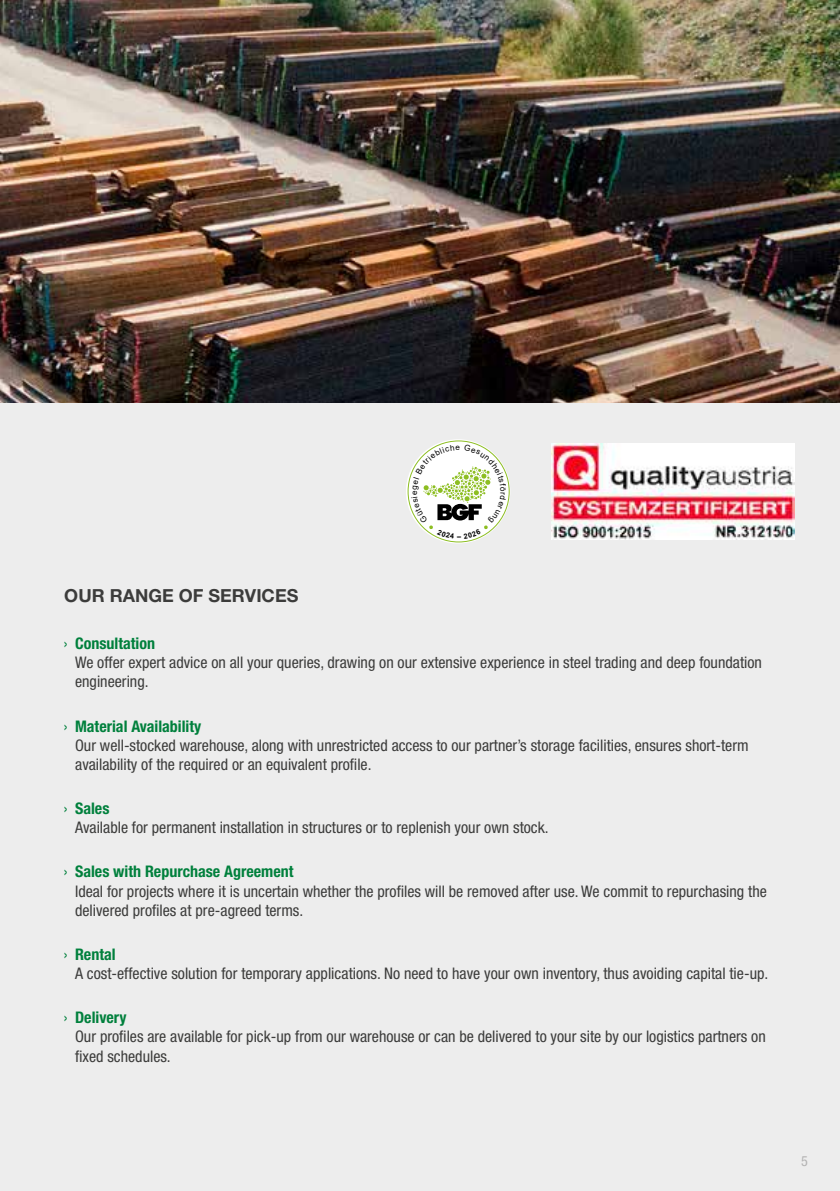
<style>
.page{position:relative;width:840px;height:1191px;background:#fff}
.page>*{position:absolute;margin:0;border:0;box-sizing:border-box;transform-origin:0 0}
.t1{font:700 18px "Helvetica Neue LT Std";color:#3c3c3b}
.t2{font:condensed 16px/19.2px "Helvetica Neue LT Std";color:#3c3c3b}
.t3{font:condensed 14px "Helvetica Neue LT Std";color:#b3b2b2}
.t4{font:8.2px "Arial";color:#000}
.t5{font:700 7.2px "Arial";color:#000}
.s1{color:#00803c}
.s2{font-weight:700;color:#00803c}
</style>
<div class="page">
<div style="left:0;top:403px;width:839px;height:788px;background:#ededed"></div>
<img style="left:0;top:0;width:839px;height:403px">
<svg style="left:406px;top:439px;width:104px;height:104px"></svg>
<img style="left:551px;top:444px;width:243px;height:95px">
<svg style="left:411px;top:444px;width:95px;height:95px"></svg>
<p class="t4" style="left:455px;top:441px;width:6px">e</p>
<p class="t1" style="left:64px;top:584px;width:235px">OUR RANGE OF SERVICES</p>
<p class="t5" style="left:457px;top:531px;width:6px">–</p>
<p class="t2" style="left:75px;top:633px;width:688px;text-indent:-11px"><span class="s1">›</span> <span class="s2">Consultation<br></span>We offer expert advice on all your queries, drawing on our extensive experience in steel trading and deep foundation engineering.</p>
<p class="t2" style="left:75px;top:716px;width:674px;text-indent:-11px"><span class="s1">›</span> <span class="s2">Material Availability<br></span>Our well-stocked warehouse, along with unrestricted access to our partner’s storage facilities, ensures short-term availability of the required or an equivalent profile.</p>
<p class="t2" style="left:75px;top:798px;width:475px;text-indent:-11px"><span class="s1">›</span> <span class="s2">Sales<br></span>Available for permanent installation in structures or to replenish your own stock.</p>
<p class="t2" style="left:75px;top:862px;width:693px;text-indent:-11px"><span class="s1">›</span> <span class="s2">Sales with Repurchase Agreement<br></span>Ideal for projects where it is uncertain whether the profiles will be removed after use. We commit to repurchasing the delivered profiles at pre-agreed terms.</p>
<p class="t2" style="left:75px;top:944px;width:694px;text-indent:-11px"><span class="s1">›</span> <span class="s2">Rental<br></span>A cost-effective solution for temporary applications. No need to have your own inventory, thus avoiding capital tie-up.</p>
<p class="t2" style="left:75px;top:1007px;width:691px;text-indent:-11px"><span class="s1">›</span> <span class="s2">Delivery<br></span>Our profiles are available for pick-up from our warehouse or can be delivered to your site by our logistics partners on fixed schedules.</p>
<p class="t3" style="left:800px;top:1153px;width:8px">5</p>
</div>
